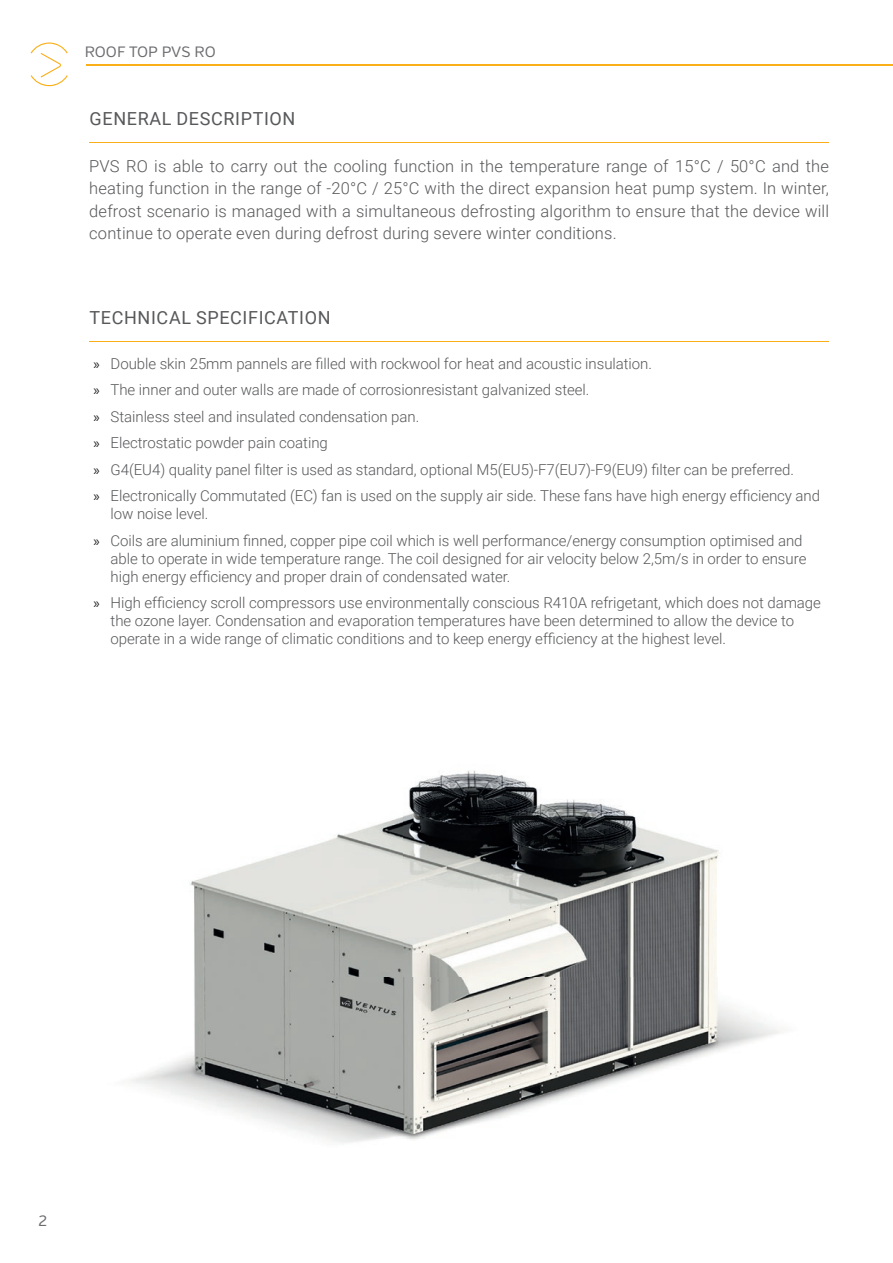
<style>
.page{position:relative;width:893px;height:1263px;background:#fff}
.page>*{position:absolute;margin:0;border:0;box-sizing:border-box;transform-origin:0 0}
.t1{font:18px "Roboto";letter-spacing:.035em;color:#57585a}
.t2{font:300 16.5px/22.5px "Roboto";letter-spacing:.01em;color:#57585a;text-align:justify}
.t3{font:300 15px/26.5px "Roboto";letter-spacing:-.005em;color:#57585a}
.t4{font:15px "Verb";color:#6c6d70}
.s1{font-family:"Myriad Pro";font-weight:400;color:#231f20}
</style>
<div class="page">
<img style="left:130px;top:770px;width:651px;height:373px">
<hr style="left:89px;top:142px;width:740px;height:1px;background:#faaf18">
<hr style="left:89px;top:341px;width:740px;height:1px;background:#faaf18">
<svg style="left:31px;top:43px;width:37px;height:43px"></svg>
<hr style="left:87px;top:65px;width:806px;height:1px;background:#faaf18">
<p class="t4" style="left:85px;top:42px;width:133px">ROOF TOP PVS RO</p>
<p class="t1" style="left:90px;top:106px;width:207px">GENERAL DESCRIPTION</p>
<p class="t2" style="left:89px;top:154px;width:741px">PVS RO is able to carry out the cooling function in the temperature range of 15°C / 50°C and the heating function in the range of -20°C / 25°C with the direct expansion heat pump system. In winter, defrost scenario is managed with a simultaneous defrosting algorithm to ensure that the device will continue to operate even during defrost during severe winter conditions.</p>
<p class="t1" style="left:90px;top:305px;width:243px">TECHNICAL SPECIFICATION</p>
<p class="t3" style="left:94px;top:349px;width:728px"><span class="s1">»</span> Double skin 25mm pannels are filled with rockwool for heat and acoustic insulation.<br><span class="s1">»</span> The inner and outer walls are made of corrosionresistant galvanized steel.<br><span class="s1">»</span> Stainless steel and insulated condensation pan.<br><span class="s1">»</span> Electrostatic powder pain coating<br><span class="s1">»</span> G4(EU4) quality panel filter is used as standard, optional M5(EU5)-F7(EU7)-F9(EU9) filter can be preferred.<br><span class="s1">»</span> Electronically Commutated (EC) fan is used on the supply air side. These fans have high energy efficiency and</p>
<p class="t3" style="left:94px;top:500px;width:711px;text-indent:17px">low noise level.<br><span class="s1">»</span> Coils are aluminium finned, copper pipe coil which is well performance/energy consumption optimised and</p>
<p class="t3" style="left:111px;top:549px;width:697px;line-height:18px">able to operate in wide temperature range. The coil designed for air velocity below 2,5m/s in order to ensure high energy efficiency and proper drain of condensated water.</p>
<p class="t3" style="left:111px;top:593px;width:712px;line-height:18px;text-indent:-17px"><span class="s1">»</span> High efficiency scroll compressors use environmentally conscious R410A refrigetant, which does not damage the ozone layer. Condensation and evaporation temperatures have been determined to allow the device to operate in a wide range of climatic conditions and to keep energy efficiency at the highest level.</p>
<p class="t4" style="left:39px;top:1211px;width:10px">2</p>
</div>
